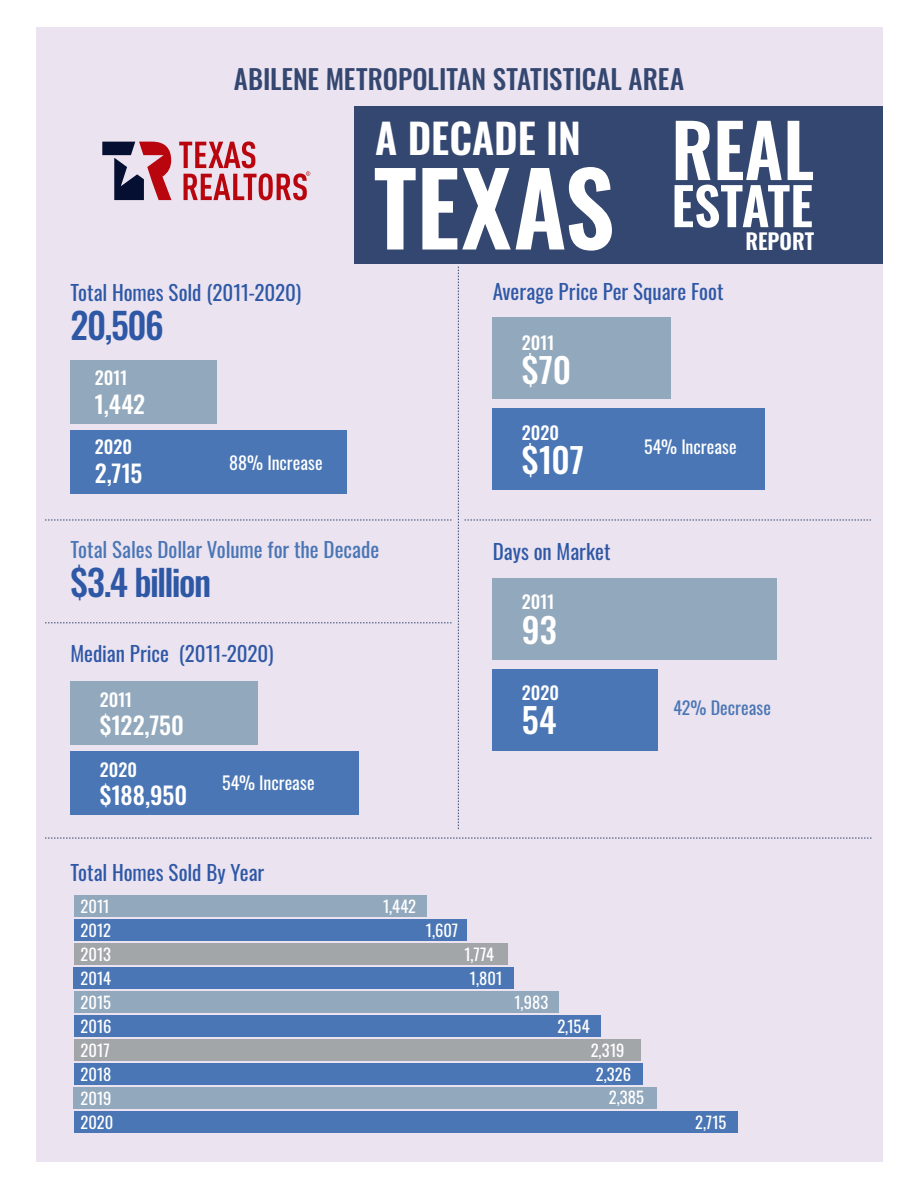
<style>
.page{position:relative;width:918px;height:1188px;background:#fff}
.page>*{position:absolute;margin:0;border:0;box-sizing:border-box;transform-origin:0 0}
.t1{font:600 100.65px "Oswald";letter-spacing:.005em;color:#fff}
.t2{font:600 73.2px "Oswald";color:#fff}
.t3{font:600 51.9px "Oswald";color:#fff}
.t4{font:600 41.1px "Oswald";color:#fff}
.t5{font:500 36px "Oswald";letter-spacing:-.045em;color:#2e58a6}
.t6{font:500 34.5px "Oswald";letter-spacing:-.005em;color:#fff}
.t7{font:500 27px "Oswald";letter-spacing:.005em;color:#344770}
.t8{font:500 24px "Oswald";color:#fff}
.t9{font:600 21.75px "Oswald";color:#fff}
.t10{font:21px "Oswald";color:#2e58a6}
.t11{font:21px "Oswald";letter-spacing:-.005em;color:#4a76b5}
.t12{font:18px "Oswald";color:#fff}
.t13{font:500 18px "Oswald";letter-spacing:.005em;color:#fff}
.t14{font:18px "Oswald";color:#4a76b5}
.t15{font:16.5px/24px "Oswald";letter-spacing:.005em;color:#fff}
</style>
<div class="page">
<div style="left:36px;top:27px;width:847px;height:1134px;background:#ebe3f0"></div>
<div style="left:71px;top:752px;width:288px;height:63px;background:#4a76b5"></div>
<div style="left:71px;top:682px;width:187px;height:63px;background:#92a8bc"></div>
<div style="left:354px;top:106px;width:528px;height:157px;background:#344770"></div>
<svg style="left:45px;top:520px;width:407px;height:1px"></svg>
<svg style="left:45px;top:622px;width:407px;height:1px"></svg>
<svg style="left:45px;top:838px;width:827px;height:1px"></svg>
<svg style="left:465px;top:520px;width:406px;height:1px"></svg>
<svg style="left:458px;top:267px;width:1px;height:563px"></svg>
<svg style="left:102px;top:142px;width:69px;height:58px"></svg>
<svg style="left:179px;top:141px;width:131px;height:59px"></svg>
<div style="left:70px;top:430px;width:276px;height:63px;background:#4a76b5"></div>
<div style="left:70px;top:360px;width:147px;height:63px;background:#92a8bc"></div>
<div style="left:493px;top:408px;width:272px;height:82px;background:#4a76b5"></div>
<div style="left:493px;top:317px;width:178px;height:82px;background:#92a8bc"></div>
<div style="left:493px;top:669px;width:165px;height:82px;background:#4a76b5"></div>
<div style="left:493px;top:578px;width:284px;height:81px;background:#92a8bc"></div>
<div style="left:74px;top:1111px;width:663px;height:22px;background:#4a76b5"></div>
<div style="left:74px;top:1087px;width:583px;height:22px;background:#92a8bc"></div>
<div style="left:74px;top:1063px;width:568px;height:22px;background:#4a76b5"></div>
<div style="left:74px;top:1039px;width:567px;height:22px;background:#a3a6a9"></div>
<div style="left:74px;top:1015px;width:526px;height:22px;background:#4a76b5"></div>
<div style="left:74px;top:991px;width:485px;height:22px;background:#92a8bc"></div>
<div style="left:74px;top:967px;width:440px;height:22px;background:#4a76b5"></div>
<div style="left:74px;top:943px;width:433px;height:22px;background:#a3a6a9"></div>
<div style="left:74px;top:919px;width:393px;height:22px;background:#4a76b5"></div>
<div style="left:74px;top:895px;width:352px;height:22px;background:#92a8bc"></div>
<p class="t7" style="left:234px;top:65px;width:452px">ABILENE METROPOLITAN STATISTICAL AREA</p>
<h2 class="t2" style="left:671px;top:112px;width:144px">REAL</h2>
<h3 class="t3" style="left:671px;top:179px;width:143px">ESTATE</h3>
<h3 class="t4" style="left:375px;top:117px;width:207px">A DECADE IN</h3>
<h1 class="t1" style="left:374px;top:156px;width:242px">TEXAS</h1>
<p class="t9" style="left:745px;top:230px;width:70px">REPORT</p>
<p class="t10" style="left:71px;top:274px;width:232px">Total Homes Sold (2011-2020)</p>
<h3 class="t5" style="left:71px;top:307px;width:95px">20,506</h3>
<p class="t13" style="left:95px;top:369px;width:34px">2011</p>
<p class="t8" style="left:95px;top:392px;width:52px">1,442</p>
<p class="t13" style="left:95px;top:437px;width:39px">2020</p>
<p class="t8" style="left:95px;top:461px;width:49px">2,715</p>
<p class="t12" style="left:229px;top:446px;width:95px">88% Increase</p>
<p class="t11" style="left:71px;top:530px;width:310px">Total Sales Dollar Volume for the Decade</p>
<h3 class="t5" style="left:71px;top:563px;width:142px">$3.4 billion</h3>
<p class="t10" style="left:71px;top:635px;width:204px">Median Price (2011-2020)</p>
<p class="t13" style="left:100px;top:690px;width:34px">2011</p>
<p class="t8" style="left:100px;top:713px;width:86px">$122,750</p>
<p class="t13" style="left:100px;top:760px;width:39px">2020</p>
<p class="t8" style="left:100px;top:783px;width:89px">$188,950</p>
<p class="t12" style="left:222px;top:767px;width:94px">54% Increase</p>
<p class="t10" style="left:493px;top:273px;width:232px">Average Price Per Square Foot</p>
<p class="t13" style="left:522px;top:333px;width:34px">2011</p>
<h3 class="t6" style="left:522px;top:352px;width:51px">$70</h3>
<p class="t13" style="left:522px;top:423px;width:39px">2020</p>
<h3 class="t6" style="left:522px;top:442px;width:64px">$107</h3>
<p class="t12" style="left:644px;top:431px;width:94px">54% Increase</p>
<p class="t10" style="left:493px;top:533px;width:119px">Days on Market</p>
<p class="t13" style="left:522px;top:592px;width:34px">2011</p>
<h3 class="t6" style="left:522px;top:612px;width:36px">93</h3>
<p class="t13" style="left:522px;top:683px;width:39px">2020</p>
<h3 class="t6" style="left:522px;top:702px;width:36px">54</h3>
<p class="t14" style="left:673px;top:692px;width:99px">42% Decrease</p>
<p class="t10" style="left:71px;top:854px;width:195px">Total Homes Sold By Year</p>
<p class="t15" style="left:81px;top:893px;width:34px">2011<br>2012<br>2013<br>2014<br>2015<br>2016<br>2017<br>2018<br>2019<br>2020</p>
<p class="t15" style="left:383px;top:893px;width:35px">1,442</p>
<p class="t15" style="left:426px;top:917px;width:34px">1,607</p>
<p class="t15" style="left:464px;top:941px;width:40px;text-align:center">1,774<br>1,801</p>
<p class="t15" style="left:514px;top:989px;width:35px">1,983</p>
<p class="t15" style="left:557px;top:1013px;width:34px">2,154</p>
<p class="t15" style="left:591px;top:1037px;width:35px">2,319</p>
<p class="t15" style="left:596px;top:1060px;width:37px">2,326</p>
<p class="t15" style="left:609px;top:1084px;width:37px">2,385</p>
<p class="t15" style="left:695px;top:1109px;width:33px">2,715</p>
</div>
